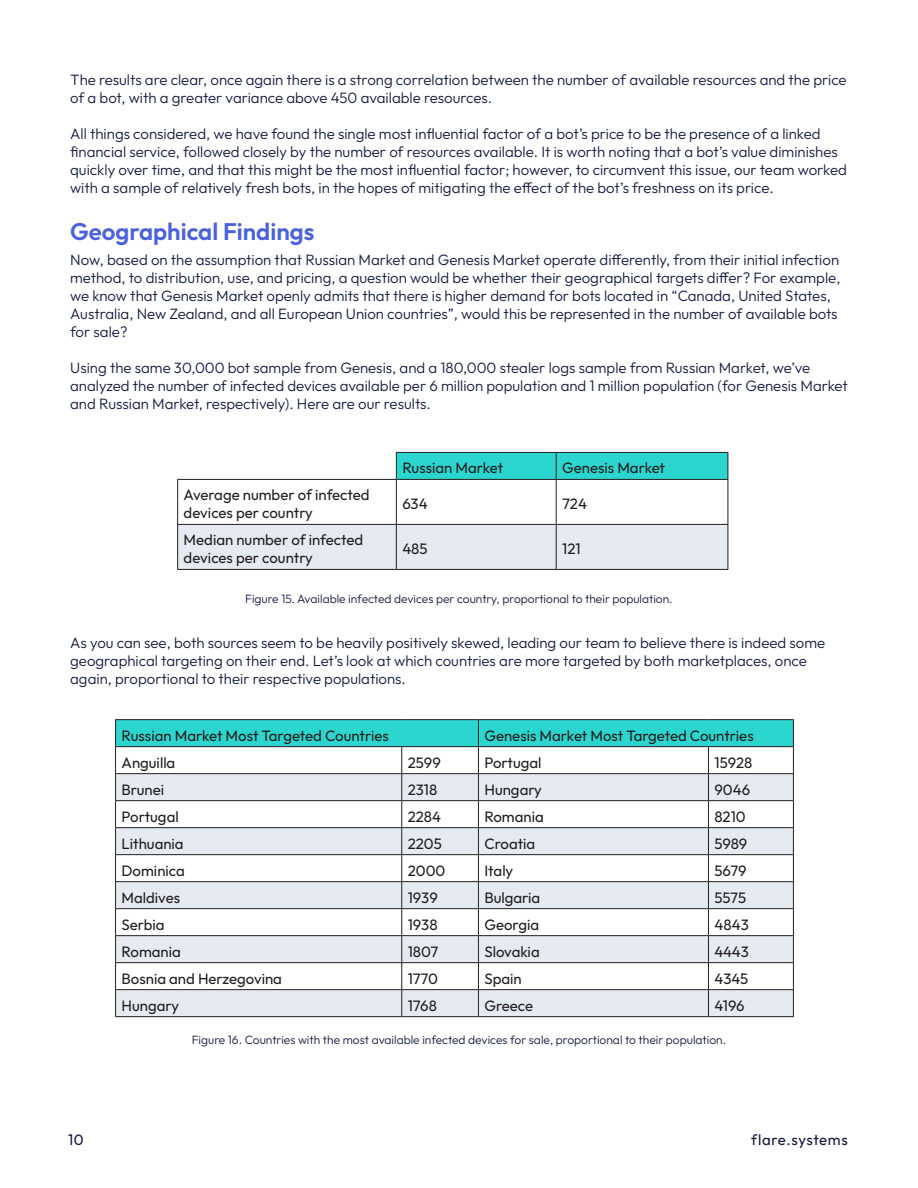
<style>
.page{position:relative;width:918px;height:1188px;background:#fff}
.page>*{position:absolute;margin:0;border:0;box-sizing:border-box;transform-origin:0 0}
.t1{font:600 24px "Outfit";color:#4a61e0}
.t2{font:300 15px/18px "Outfit";color:#121a40}
.t3{font:15px/18px "Outfit";color:#231f20}
.t4{font:15px "Outfit";letter-spacing:.04em;color:#121a40}
.t5{font:300 12px "Outfit";color:#121a40}
</style>
<div class="page">
<div style="left:178px;top:525px;width:550px;height:44px;background:#e6ebf1"></div>
<svg style="left:396px;top:452px;width:333px;height:27px"></svg>
<hr style="left:177px;top:479px;width:219px;height:1px;background:#231f20">
<hr style="left:177px;top:480px;width:1px;height:44px;background:#231f20">
<hr style="left:396px;top:479px;width:160px;height:1px;background:#231f20">
<hr style="left:396px;top:480px;width:1px;height:44px;background:#231f20">
<hr style="left:556px;top:479px;width:172px;height:1px;background:#231f20">
<hr style="left:556px;top:480px;width:1px;height:44px;background:#231f20">
<hr style="left:728px;top:480px;width:1px;height:44px;background:#231f20">
<hr style="left:177px;top:524px;width:219px;height:1px;background:#231f20">
<hr style="left:177px;top:525px;width:1px;height:44px;background:#231f20">
<hr style="left:396px;top:524px;width:160px;height:1px;background:#231f20">
<hr style="left:396px;top:525px;width:1px;height:44px;background:#231f20">
<hr style="left:556px;top:524px;width:172px;height:1px;background:#231f20">
<hr style="left:556px;top:525px;width:1px;height:44px;background:#231f20">
<hr style="left:728px;top:525px;width:1px;height:44px;background:#231f20">
<hr style="left:177px;top:569px;width:219px;height:1px;background:#231f20">
<hr style="left:396px;top:569px;width:160px;height:1px;background:#231f20">
<hr style="left:556px;top:569px;width:172px;height:1px;background:#231f20">
<hr style="left:115px;top:719px;width:287px;height:1px;background:#231f20">
<hr style="left:402px;top:719px;width:76px;height:1px;background:#231f20">
<hr style="left:478px;top:719px;width:230px;height:1px;background:#231f20">
<hr style="left:708px;top:719px;width:86px;height:1px;background:#231f20">
<svg style="left:115px;top:720px;width:679px;height:296px"></svg>
<hr style="left:115px;top:1016px;width:287px;height:1px;background:#231f20">
<hr style="left:402px;top:1016px;width:76px;height:1px;background:#231f20">
<hr style="left:478px;top:1016px;width:230px;height:1px;background:#231f20">
<hr style="left:708px;top:1016px;width:86px;height:1px;background:#231f20">
<p class="t2" style="left:70px;top:71px;width:778px">The results are clear, once again there is a strong correlation between the number of available resources and the price of a bot, with a greater variance above 450 available resources.</p>
<p class="t2" style="left:70px;top:125px;width:778px">All things considered, we have found the single most influential factor of a bot’s price to be the presence of a linked financial service, followed closely by the number of resources available. It is worth noting that a bot’s value diminishes quickly over time, and that this might be the most influential factor; however, to circumvent this issue, our team worked with a sample of relatively fresh bots, in the hopes of mitigating the effect of the bot’s freshness on its price.</p>
<p class="t1" style="left:70px;top:218px;width:246px">Geographical Findings</p>
<p class="t2" style="left:70px;top:250px;width:772px">Now, based on the assumption that Russian Market and Genesis Market operate differently, from their initial infection method, to distribution, use, and pricing, a question would be whether their geographical targets differ? For example, we know that Genesis Market openly admits that there is higher demand for bots located in “Canada, United States, Australia, New Zealand, and all European Union countries”, would this be represented in the number of available bots for sale?</p>
<p class="t2" style="left:70px;top:358px;width:779px">Using the same 30,000 bot sample from Genesis, and a 180,000 stealer logs sample from Russian Market, we’ve analyzed the number of infected devices available per 6 million population and 1 million population (for Genesis Market and Russian Market, respectively). Here are our results.</p>
<p class="t3" style="left:402px;top:459px;width:102px">Russian Market</p>
<p class="t3" style="left:562px;top:459px;width:104px">Genesis Market</p>
<p class="t3" style="left:184px;top:486px;width:187px">Average number of infected devices per country</p>
<p class="t3" style="left:402px;top:495px;width:27px">634</p>
<p class="t3" style="left:562px;top:495px;width:26px">724</p>
<p class="t3" style="left:184px;top:531px;width:181px">Median number of infected devices per country</p>
<p class="t3" style="left:402px;top:540px;width:27px">485</p>
<p class="t3" style="left:562px;top:540px;width:20px">121</p>
<p class="t5" style="left:245px;top:592px;width:429px">Figure 15. Available infected devices per country, proportional to their population.</p>
<p class="t2" style="left:70px;top:633px;width:757px">As you can see, both sources seem to be heavily positively skewed, leading our team to believe there is indeed some geographical targeting on their end. Let’s look at which countries are more targeted by both marketplaces, once again, proportional to their respective populations.</p>
<p class="t3" style="left:122px;top:726px;width:269px">Russian Market Most Targeted Countries</p>
<p class="t3" style="left:484px;top:726px;width:271px">Genesis Market Most Targeted Countries</p>
<p class="t3" style="left:122px;top:753px;width:55px">Anguilla</p>
<p class="t3" style="left:408px;top:753px;width:35px">2599</p>
<p class="t3" style="left:484px;top:753px;width:59px">Portugal</p>
<p class="t3" style="left:714px;top:753px;width:39px">15928</p>
<p class="t3" style="left:122px;top:780px;width:44px">Brunei</p>
<p class="t3" style="left:408px;top:780px;width:31px">2318</p>
<p class="t3" style="left:484px;top:780px;width:59px">Hungary</p>
<p class="t3" style="left:714px;top:780px;width:37px">9046</p>
<p class="t3" style="left:122px;top:807px;width:59px">Portugal</p>
<p class="t3" style="left:408px;top:807px;width:35px">2284</p>
<p class="t3" style="left:484px;top:807px;width:61px">Romania</p>
<p class="t3" style="left:714px;top:807px;width:33px">8210</p>
<p class="t3" style="left:122px;top:834px;width:64px">Lithuania</p>
<p class="t3" style="left:408px;top:834px;width:36px">2205</p>
<p class="t3" style="left:484px;top:834px;width:52px">Croatia</p>
<p class="t3" style="left:714px;top:834px;width:34px">5989</p>
<p class="t3" style="left:122px;top:861px;width:65px">Dominica</p>
<p class="t3" style="left:408px;top:861px;width:39px">2000</p>
<p class="t3" style="left:484px;top:861px;width:30px">Italy</p>
<p class="t3" style="left:714px;top:861px;width:34px">5679</p>
<p class="t3" style="left:122px;top:888px;width:60px">Maldives</p>
<p class="t3" style="left:408px;top:888px;width:32px">1939</p>
<p class="t3" style="left:484px;top:888px;width:57px">Bulgaria</p>
<p class="t3" style="left:714px;top:888px;width:33px">5575</p>
<p class="t3" style="left:122px;top:915px;width:44px">Serbia</p>
<p class="t3" style="left:408px;top:915px;width:31px">1938</p>
<p class="t3" style="left:484px;top:915px;width:56px">Georgia</p>
<p class="t3" style="left:714px;top:915px;width:36px">4843</p>
<p class="t3" style="left:122px;top:942px;width:61px">Romania</p>
<p class="t3" style="left:408px;top:942px;width:32px">1807</p>
<p class="t3" style="left:484px;top:942px;width:57px">Slovakia</p>
<p class="t3" style="left:714px;top:942px;width:36px">4443</p>
<p class="t3" style="left:122px;top:969px;width:162px">Bosnia and Herzegovina</p>
<p class="t3" style="left:408px;top:969px;width:32px">1770</p>
<p class="t3" style="left:484px;top:969px;width:39px">Spain</p>
<p class="t3" style="left:714px;top:969px;width:35px">4345</p>
<p class="t3" style="left:122px;top:996px;width:59px">Hungary</p>
<p class="t3" style="left:408px;top:996px;width:31px">1768</p>
<p class="t3" style="left:484px;top:996px;width:50px">Greece</p>
<p class="t3" style="left:714px;top:996px;width:32px">4196</p>
<p class="t5" style="left:192px;top:1032px;width:536px">Figure 16. Countries with the most available infected devices for sale, proportional to their population.</p>
<p class="t4" style="left:68px;top:1131px;width:17px">10</p>
<p class="t4" style="left:751px;top:1131px;width:98px">flare.systems</p>
</div>
